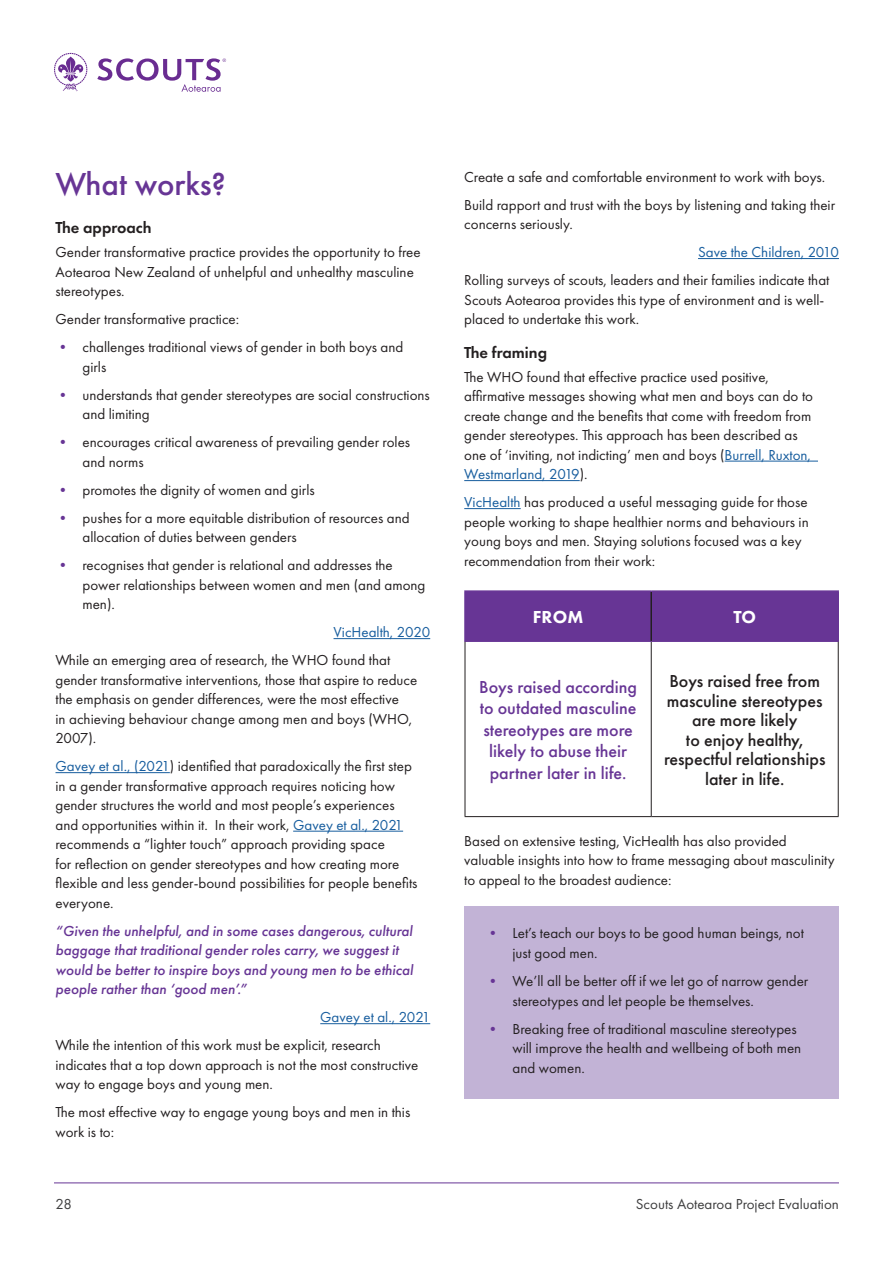
<style>
.page{position:relative;width:893px;height:1263px;background:#fff}
.page>*{position:absolute;margin:0;border:0;box-sizing:border-box;transform-origin:0 0}
.t1{font:500 33px "Futura PT";color:#673595}
.t2{font:500 18px/19.5px "Futura PT";color:#231f20;text-align:center}
.t3{font:500 18px/21.6px "Futura PT";color:#673595;text-align:center}
.t4{font:800 18px "Futura PT";letter-spacing:.01em;color:#fff}
.t5{font:600 16.5px "Futura PT";color:#231f20}
.t6{font:15px/19.5px "Futura PT";color:#231f20}
.t7{font:italic 500 15px/19.5px "Futura PT";color:#673595}
.t8{font:15px "Futura PT";color:#175d9e}
.t9{font:15px "Futura PT";color:#3e3e3f}
.s1{color:#673595}
.s2{color:#175d9e}
</style>
<div class="page">
<hr style="left:54px;top:1182px;width:785px;height:1px;background:#673595">
<svg style="left:54px;top:53px;width:33px;height:38px"></svg>
<svg style="left:97px;top:58px;width:129px;height:34px"></svg>
<hr style="left:334px;top:638px;width:96px;height:1px;background:#175d9e">
<hr style="left:56px;top:772px;width:114px;height:1px;background:#175d9e">
<hr style="left:293px;top:831px;width:110px;height:1px;background:#175d9e">
<hr style="left:320px;top:1023px;width:110px;height:1px;background:#175d9e">
<hr style="left:698px;top:258px;width:141px;height:1px;background:#175d9e">
<hr style="left:725px;top:461px;width:93px;height:1px;background:#175d9e">
<hr style="left:464px;top:480px;width:116px;height:1px;background:#175d9e">
<hr style="left:464px;top:508px;width:57px;height:1px;background:#175d9e">
<div style="left:466px;top:592px;width:371px;height:49px;background:#673595"></div>
<hr style="left:650px;top:592px;width:2px;height:49px;background:#231f20">
<hr style="left:464px;top:590px;width:187px;height:2px;background:#673595">
<hr style="left:464px;top:592px;width:2px;height:49px;background:#673595">
<hr style="left:651px;top:590px;width:188px;height:2px;background:#673595">
<hr style="left:837px;top:592px;width:2px;height:49px;background:#673595">
<hr style="left:464px;top:641px;width:187px;height:1px;background:#673595">
<hr style="left:651px;top:641px;width:188px;height:1px;background:#673595">
<hr style="left:465px;top:642px;width:1px;height:174px;background:#231f20">
<hr style="left:651px;top:642px;width:1px;height:174px;background:#231f20">
<hr style="left:838px;top:642px;width:1px;height:174px;background:#231f20">
<hr style="left:465px;top:816px;width:186px;height:1px;background:#231f20">
<hr style="left:651px;top:816px;width:188px;height:1px;background:#231f20">
<div style="left:464px;top:906px;width:375px;height:192px;background:#c2b3d6"></div>
<h1 class="t1" style="left:56px;top:164px;width:172px">What works?</h1>
<p class="t5" style="left:56px;top:217px;width:98px">The approach</p>
<p class="t6" style="left:56px;top:242px;width:367px">Gender transformative practice provides the opportunity to free<br>Aotearoa New Zealand of unhelpful and unhealthy masculine stereotypes.</p>
<p class="t6" style="left:56px;top:309px;width:185px">Gender transformative practice:</p>
<p class="t6" style="left:82px;top:337px;width:322px;text-indent:-27px"><span class="s1">•</span> challenges traditional views of gender in both boys and girls</p>
<p class="t6" style="left:82px;top:385px;width:349px;text-indent:-27px"><span class="s1">•</span> understands that gender stereotypes are social constructions and limiting</p>
<p class="t6" style="left:82px;top:432px;width:329px;text-indent:-27px"><span class="s1">•</span> encourages critical awareness of prevailing gender roles and norms</p>
<p class="t6" style="left:56px;top:480px;width:261px"><span class="s1">•</span> promotes the dignity of women and girls</p>
<p class="t6" style="left:82px;top:508px;width:329px;text-indent:-27px"><span class="s1">•</span> pushes for a more equitable distribution of resources and allocation of duties between genders</p>
<p class="t6" style="left:82px;top:555px;width:344px;text-indent:-27px"><span class="s1">•</span> recognises that gender is relational and addresses the power relationships between women and men (and among men).</p>
<p class="t8" style="left:334px;top:623px;width:98px">VicHealth, 2020</p>
<p class="t6" style="left:55px;top:650px;width:363px">While an emerging area of research, the WHO found that gender transformative interventions, those that aspire to reduce the emphasis on gender differences, were the most effective<br>in achieving behaviour change among men and boys (WHO, 2007).</p>
<p class="t6" style="left:55px;top:756px;width:363px"><span class="s2">Gavey et al., (2021</span>) identified that paradoxically the first step in a gender transformative approach requires noticing how gender structures the world and most people’s experiences and opportunities within it. In their work, <span class="s2">Gavey et al., 2021 </span>recommends a “lighter touch” approach providing space<br>for reflection on gender stereotypes and how creating more flexible and less gender-bound possibilities for people benefits everyone.</p>
<p class="t7" style="left:55px;top:921px;width:359px">“Given the unhelpful, and in some cases dangerous, cultural baggage that traditional gender roles carry, we suggest it would be better to inspire boys and young men to be ethical people rather than ‘good men’.”</p>
<p class="t8" style="left:320px;top:1008px;width:111px">Gavey et al., 2021</p>
<p class="t6" style="left:55px;top:1035px;width:364px">While the intention of this work must be explicit, research indicates that a top down approach is not the most constructive way to engage boys and young men.</p>
<p class="t6" style="left:55px;top:1102px;width:356px">The most effective way to engage young boys and men in this work is to:</p>
<p class="t6" style="left:464px;top:162px;width:372px;line-height:28px">Create a safe and comfortable environment to work with boys.<br>Build rapport and trust with the boys by listening and taking their</p>
<p class="t6" style="left:464px;top:214px;width:110px">concerns seriously.</p>
<p class="t8" style="left:698px;top:243px;width:142px">Save the Children, 2010</p>
<p class="t6" style="left:464px;top:270px;width:367px">Rolling surveys of scouts, leaders and their families indicate that<br>Scouts Aotearoa provides this type of environment and is well&shy;placed to undertake this work.</p>
<p class="t5" style="left:464px;top:342px;width:84px">The framing</p>
<p class="t6" style="left:464px;top:367px;width:350px">The WHO found that effective practice used positive, affirmative messages showing what men and boys can do to create change and the benefits that come with freedom from gender stereotypes. This approach has been described as one of ‘inviting, not indicting’ men and boys (<span class="s2">Burrell, Ruxton, Westmarland, 2019</span>).</p>
<p class="t6" style="left:464px;top:492px;width:346px"><span class="s2">VicHealth</span> has produced a useful messaging guide for those people working to shape healthier norms and behaviours in young boys and men. Staying solutions focused was a key recommendation from their work:</p>
<p class="t4" style="left:533px;top:606px;width:52px">FROM</p>
<p class="t4" style="left:733px;top:606px;width:24px">TO</p>
<p class="t3" style="left:479px;top:676px;width:159px">Boys raised according to outdated masculine stereotypes are more likely to abuse their partner later in life.</p>
<p class="t2" style="left:664px;top:671px;width:163px">Boys raised free from masculine stereotypes are more likely<br>to enjoy healthy, respectful relationships later in life.</p>
<p class="t6" style="left:464px;top:831px;width:372px">Based on extensive testing, VicHealth has also provided valuable insights into how to frame messaging about masculinity to appeal to the broadest audience:</p>
<p class="t6" style="left:512px;top:924px;width:293px;text-indent:-27px"><span class="s1">•</span> Let’s teach our boys to be good human beings, not just good men.</p>
<p class="t6" style="left:512px;top:971px;width:297px;text-indent:-27px"><span class="s1">•</span> We’ll all be better off if we let go of narrow gender stereotypes and let people be themselves.</p>
<p class="t6" style="left:512px;top:1019px;width:290px;text-indent:-27px"><span class="s1">•</span> Breaking free of traditional masculine stereotypes will improve the health and wellbeing of both men and women.</p>
<p class="t9" style="left:56px;top:1195px;width:18px">28</p>
<p class="t9" style="left:636px;top:1195px;width:205px">Scouts Aotearoa Project Evaluation</p>
</div>
